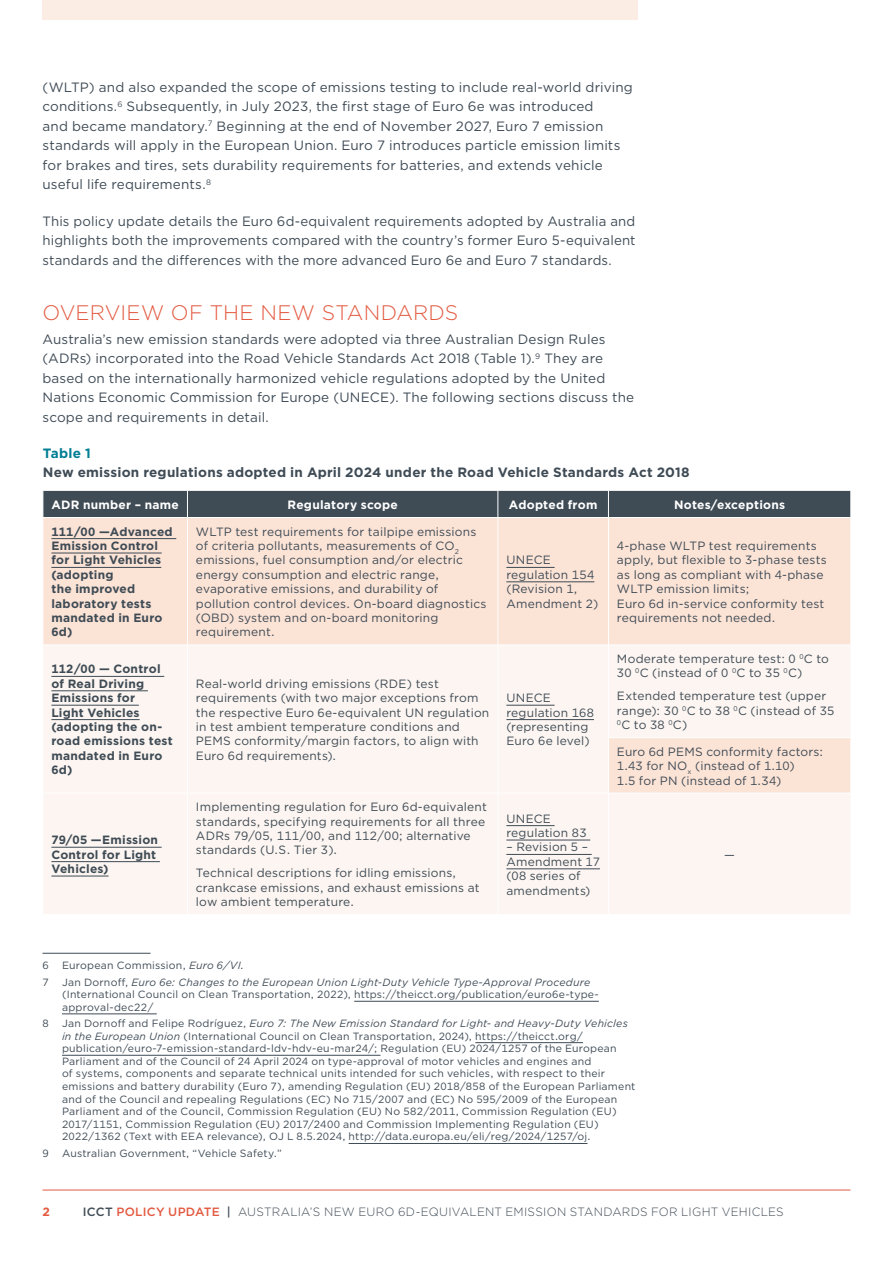
<style>
.page{position:relative;width:893px;height:1263px;background:#fff}
.page>*{position:absolute;margin:0;border:0;box-sizing:border-box;transform-origin:0 0}
.Heading_1{font:300 21px "Gotham";letter-spacing:.01em;color:#e35a41}
.Body_Copy{font:13.5px/19.5px "Gotham";letter-spacing:.01em;color:#3f4b55}
.Figure___Table_title{font:700 13.5px "Gotham";letter-spacing:.015em;color:#3f4b55}
.Figure___Table_number{font:700 13.5px "Gotham";letter-spacing:.015em;color:#007e94}
.Table_Body{font:12px/14.4px "Gotham";letter-spacing:.015em;color:#3f4b55}
.Table_Left_Col{font:700 12px/14.4px "Gotham";letter-spacing:.02em;color:#3f4b55}
.t1{font:300 12px "Gotham";letter-spacing:.02em;color:#3f4b55}
.Table_Category{font:700 12px "Gotham";letter-spacing:.02em;color:#fff}
.t2{font:700 12px "Gotham";color:#e35a41}
.Footnote{font:10.5px/12.6px "Gotham";letter-spacing:.02em;color:#3f4b55}
.s1{font-style:italic}
.s2{font-weight:500}
.s3{font-weight:500;color:#e35a41}
</style>
<div class="page">
<hr style="left:43px;top:1190px;width:807px;height:1px;background:#e35a41">
<div style="left:43px;top:0;width:595px;height:20px;background:#fbece4"></div>
<div style="left:44px;top:518px;width:806px;height:126px;background:#fbe3d6"></div>
<div style="left:44px;top:646px;width:806px;height:268px;background:#fcf5f1"></div>
<hr style="left:497px;top:518px;width:1px;height:126px;background:#fff">
<hr style="left:608px;top:518px;width:1px;height:126px;background:#fff">
<hr style="left:497px;top:645px;width:1px;height:93px;background:#fff">
<hr style="left:608px;top:645px;width:1px;height:92px;background:#fff">
<hr style="left:497px;top:738px;width:1px;height:55px;background:#fff">
<hr style="left:608px;top:737px;width:243px;height:1px;background:#fff">
<hr style="left:608px;top:738px;width:1px;height:55px;background:#fff">
<hr style="left:43px;top:793px;width:144px;height:1px;background:#fff">
<hr style="left:187px;top:793px;width:311px;height:1px;background:#fff">
<hr style="left:498px;top:793px;width:110px;height:1px;background:#fff">
<hr style="left:497px;top:793px;width:1px;height:121px;background:#fff">
<hr style="left:608px;top:793px;width:243px;height:1px;background:#fff">
<hr style="left:608px;top:793px;width:1px;height:121px;background:#fff">
<div style="left:43px;top:491px;width:808px;height:26px;background:#3f4b55"></div>
<hr style="left:187px;top:518px;width:1px;height:126px;background:#fff">
<hr style="left:187px;top:645px;width:1px;height:93px;background:#fff">
<hr style="left:187px;top:738px;width:1px;height:55px;background:#fff">
<hr style="left:187px;top:793px;width:1px;height:121px;background:#fff">
<hr style="left:51px;top:538px;width:125px;height:1px;background:#3f4b55">
<hr style="left:51px;top:553px;width:111px;height:1px;background:#3f4b55">
<hr style="left:51px;top:567px;width:110px;height:1px;background:#3f4b55">
<hr style="left:506px;top:567px;width:49px;height:1px;background:#3f4b55">
<hr style="left:506px;top:581px;width:88px;height:1px;background:#3f4b55">
<hr style="left:51px;top:676px;width:113px;height:1px;background:#3f4b55">
<hr style="left:51px;top:690px;width:97px;height:1px;background:#3f4b55">
<hr style="left:51px;top:705px;width:88px;height:1px;background:#3f4b55">
<hr style="left:51px;top:719px;width:89px;height:1px;background:#3f4b55">
<hr style="left:506px;top:705px;width:49px;height:1px;background:#3f4b55">
<hr style="left:506px;top:719px;width:88px;height:1px;background:#3f4b55">
<hr style="left:51px;top:847px;width:111px;height:1px;background:#3f4b55">
<hr style="left:51px;top:861px;width:109px;height:1px;background:#3f4b55">
<hr style="left:51px;top:876px;width:58px;height:1px;background:#3f4b55">
<hr style="left:506px;top:825px;width:49px;height:1px;background:#3f4b55">
<hr style="left:506px;top:840px;width:84px;height:1px;background:#3f4b55">
<hr style="left:506px;top:854px;width:86px;height:1px;background:#3f4b55">
<hr style="left:506px;top:868px;width:94px;height:1px;background:#3f4b55">
<hr style="left:43px;top:953px;width:108px;height:1px;background:#3f4b55">
<hr style="left:354px;top:1001px;width:245px;height:1px;background:#3f4b55">
<hr style="left:62px;top:1013px;width:95px;height:1px;background:#3f4b55">
<hr style="left:475px;top:1042px;width:108px;height:1px;background:#3f4b55">
<hr style="left:62px;top:1055px;width:318px;height:1px;background:#3f4b55">
<hr style="left:349px;top:1143px;width:238px;height:1px;background:#3f4b55">
<p class="Body_Copy" style="left:43px;top:77px;width:592px">(WLTP) and also expanded the scope of emissions testing to include real-world driving conditions.<sup>6</sup> Subsequently, in July 2023, the first stage of Euro 6e was introduced<br>and became mandatory.<sup>7</sup> Beginning at the end of November 2027, Euro 7 emission standards will apply in the European Union. Euro 7 introduces particle emission limits for brakes and tires, sets durability requirements for batteries, and extends vehicle useful life requirements.<sup>8</sup></p>
<p class="Body_Copy" style="left:43px;top:211px;width:595px;text-align:justify">This policy update details the Euro 6d-equivalent requirements adopted by Australia and highlights both the improvements compared with the country’s former Euro 5-equivalent standards and the differences with the more advanced Euro 6e and Euro 7 standards.</p>
<p class="Heading_1" style="left:43px;top:299px;width:417px">OVERVIEW OF THE NEW STANDARDS</p>
<p class="Body_Copy" style="left:43px;top:329px;width:593px">Australia’s new emission standards were adopted via three Australian Design Rules (ADRs) incorporated into the Road Vehicle Standards Act 2018 (Table 1).<sup>9</sup> They are based on the internationally harmonized vehicle regulations adopted by the United Nations Economic Commission for Europe (UNECE). The following sections discuss the scope and requirements in detail.</p>
<p class="Figure___Table_number" style="left:43px;top:444px;width:49px">Table 1</p>
<p class="Figure___Table_title" style="left:43px;top:464px;width:648px">New emission regulations adopted in April 2024 under the Road Vehicle Standards Act 2018</p>
<p class="Table_Category" style="left:51px;top:497px;width:129px">ADR number – name</p>
<p class="Table_Category" style="left:288px;top:497px;width:112px">Regulatory scope</p>
<p class="Table_Category" style="left:509px;top:497px;width:90px">Adopted from</p>
<p class="Table_Category" style="left:674px;top:497px;width:113px">Notes/exceptions</p>
<p class="Table_Left_Col" style="left:51px;top:524px;width:123px">111/00 —Advanced<br>Emission Control for Light Vehicles (adopting<br>the improved laboratory tests mandated in Euro<br>6d)</p>
<p class="Table_Body" style="left:196px;top:524px;width:292px">WLTP test requirements for tailpipe emissions of criteria pollutants, measurements of CO<sub>2 </sub>emissions, fuel consumption and/or electric energy consumption and electric range, evaporative emissions, and durability of pollution control devices. On-board diagnostics (OBD) system and on-board monitoring requirement.</p>
<p class="Table_Body" style="left:617px;top:538px;width:211px">4-phase WLTP test requirements apply, but flexible to 3-phase tests as long as compliant with 4-phase<br>WLTP emission limits;</p>
<p class="Table_Body" style="left:617px;top:596px;width:209px">Euro 6d in-service conformity test requirements not needed.</p>
<p class="Table_Body" style="left:506px;top:553px;width:93px">UNECE regulation 154 (Revision 1,<br>Amendment 2)</p>
<p class="Table_Left_Col" style="left:51px;top:662px;width:123px">112/00 — Control of Real Driving<br>Emissions for<br>Light Vehicles (adopting the on&shy;road emissions test mandated in Euro<br>6d)</p>
<p class="Table_Left_Col" style="left:51px;top:833px;width:108px">79/05 —Emission<br>Control for Light<br>Vehicles)</p>
<p class="Table_Body" style="left:196px;top:676px;width:295px">Real-world driving emissions (RDE) test requirements (with two major exceptions from the respective Euro 6e-equivalent UN regulation in test ambient temperature conditions and PEMS conformity/margin factors, to align with Euro 6d requirements).</p>
<p class="Table_Body" style="left:196px;top:799px;width:292px">Implementing regulation for Euro 6d-equivalent standards, specifying requirements for all three ADRs 79/05, 111/00, and 112/00; alternative standards (U.S. Tier 3).</p>
<p class="Table_Body" style="left:196px;top:865px;width:285px">Technical descriptions for idling emissions, crankcase emissions, and exhaust emissions at low ambient temperature.</p>
<p class="Table_Body" style="left:506px;top:690px;width:89px">UNECE regulation 168 (representing<br>Euro 6e level)</p>
<p class="Table_Body" style="left:506px;top:811px;width:82px">UNECE regulation 83</p>
<p class="Table_Body" style="left:506px;top:840px;width:95px">– Revision 5 –<br>Amendment 17</p>
<p class="Table_Body" style="left:506px;top:868px;width:86px">(08 series of amendments)</p>
<p class="Table_Body" style="left:617px;top:651px;width:213px">Moderate temperature test: 0 <sup>0</sup>C to<br>30 <sup>0</sup>C (instead of 0 <sup>0</sup>C to 35 <sup>0</sup>C)</p>
<p class="Table_Body" style="left:617px;top:689px;width:219px">Extended temperature test (upper range): 30 <sup>0</sup>C to 38 <sup>0</sup>C (instead of 35<br><sup>0</sup>C to 38 <sup>0</sup>C)</p>
<p class="Table_Body" style="left:617px;top:744px;width:208px">Euro 6d PEMS conformity factors:</p>
<p class="Table_Body" style="left:617px;top:758px;width:179px">1.43 for NO<sub>x</sub> (instead of 1.10)</p>
<p class="Table_Body" style="left:617px;top:773px;width:166px">1.5 for PN (instead of 1.34)</p>
<p class="Table_Body" style="left:724px;top:847px;width:12px">—</p>
<p class="Footnote" style="left:43px;top:959px;width:8px">6</p>
<p class="Footnote" style="left:62px;top:959px;width:184px">European Commission, <span class="s1">Euro 6/VI.</span></p>
<p class="Footnote" style="left:43px;top:975px;width:8px">7</p>
<p class="Footnote" style="left:62px;top:975px;width:538px">Jan Dornoff, <span class="s1">Euro 6e: Changes to the European Union Light-Duty Vehicle Type-Approval Procedure </span>(International Council on Clean Transportation, 2022), https://theicct.org/publication/euro6e-type&shy;approval-dec22/</p>
<p class="Footnote" style="left:43px;top:1017px;width:8px">8</p>
<p class="Footnote" style="left:62px;top:1017px;width:575px">Jan Dornoff and Felipe Rodríguez, <span class="s1">Euro 7: The New Emission Standard for Light- and Heavy-Duty Vehicles in the European Union</span> (International Council on Clean Transportation, 2024), https://theicct.org/ publication/euro-7-emission-standard-ldv-hdv-eu-mar24/; Regulation (EU) 2024/1257 of the European Parliament and of the Council of 24 April 2024 on type-approval of motor vehicles and engines and<br>of systems, components and separate technical units intended for such vehicles, with respect to their emissions and battery durability (Euro 7), amending Regulation (EU) 2018/858 of the European Parliament and of the Council and repealing Regulations (EC) No 715/2007 and (EC) No 595/2009 of the European Parliament and of the Council, Commission Regulation (EU) No 582/2011, Commission Regulation (EU)<br>2017/1151, Commission Regulation (EU) 2017/2400 and Commission Implementing Regulation (EU)<br>2022/1362 (Text with EEA relevance), OJ L 8.5.2024, http://data.europa.eu/eli/reg/2024/1257/oj.</p>
<p class="Footnote" style="left:43px;top:1146px;width:8px">9</p>
<p class="Footnote" style="left:62px;top:1146px;width:221px">Australian Government, “Vehicle Safety.”</p>
<p class="t2" style="left:43px;top:1203px;width:9px">2</p>
<p class="t1" style="left:83px;top:1204px;width:702px"><span class="s2">ICCT</span> <span class="s3">POLICY UPDATE</span> <span class="s2">|</span> AUSTRALIA’S NEW EURO 6D-EQUIVALENT EMISSION STANDARDS FOR LIGHT VEHICLES</p>
</div>
